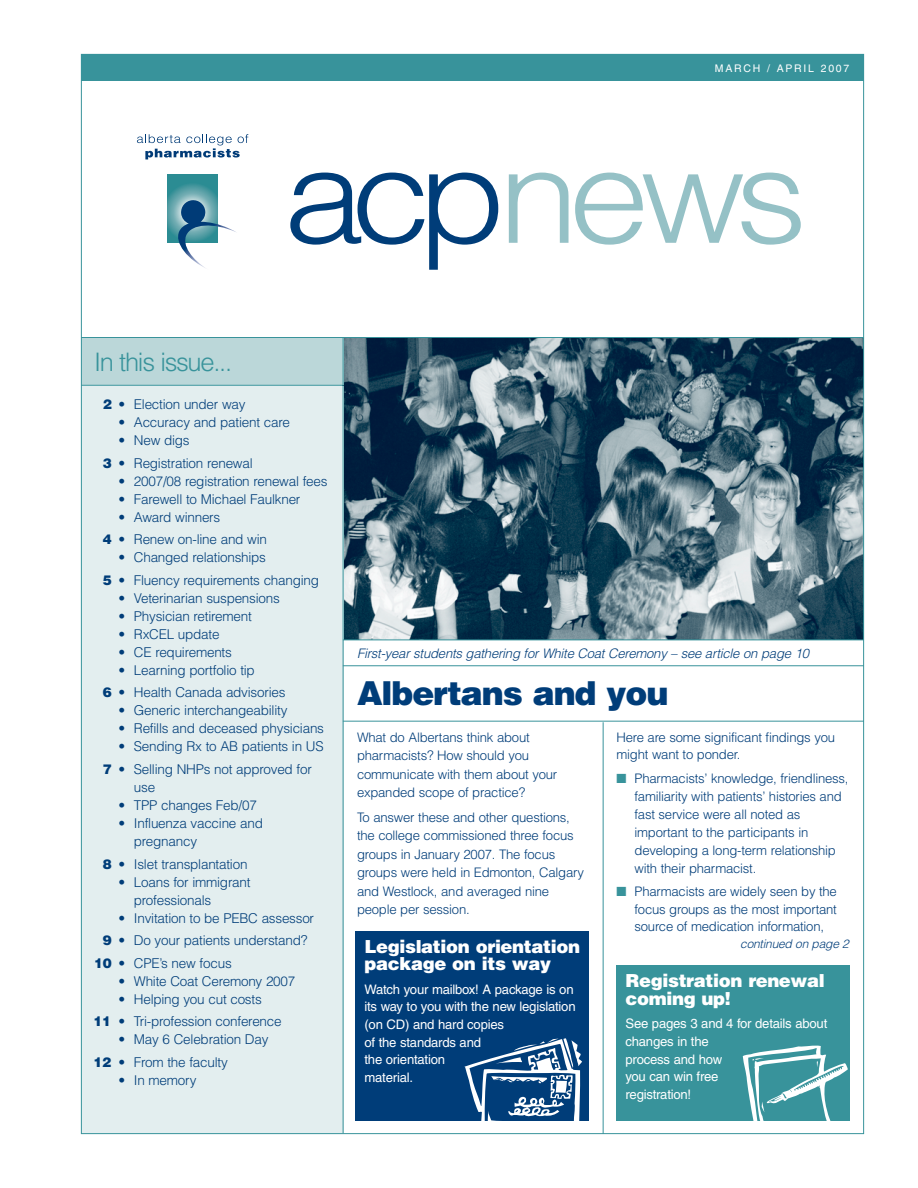
<style>
.page{position:relative;width:918px;height:1188px;background:#fff}
.page>*{position:absolute;margin:0;border:0;box-sizing:border-box;transform-origin:0 0}
.t1{font:300 132px "Helvetica";letter-spacing:-.07em;color:#95c1c6;scale:1.1 1}
.t2{font:111.75px "Df Organics Plain";color:#fff}
.t3{font:95.4px "Df Organics Plain";color:#fff}
.t4{font:900 33px "Helvetica";letter-spacing:-.035em;color:#003d79}
.t5{font:300 25.5px "Helvetica";letter-spacing:-.05em;color:#38939b}
.t6{font:900 18px/17.7px "Helvetica";letter-spacing:-.02em;color:#fff}
.t7{font:300 13.5px/22.5px "Helvetica";letter-spacing:-.015em;color:#003d79}
.t8{font:300 13.2px/18.6px "Helvetica";letter-spacing:-.015em;color:#003d79}
.t9{font:13.2px/17.7px "Helvetica";letter-spacing:-.015em;color:#fff}
.t10{font:italic 300 13.2px "Helvetica";color:#003d79}
.t11{font:italic 300 12px "Helvetica";color:#003d79}
.t12{font:10.5px "Helvetica";letter-spacing:.165em;color:#fff}
.s1{color:#003d79}
.s2{font-weight:900}
.s3{color:#38939b}
</style>
<div class="page">
<img style="left:344px;top:338px;width:518px;height:302px">
<hr style="left:603px;top:722px;width:1px;height:412px;background:#38939b">
<div style="left:81px;top:386px;width:262px;height:747px;background:#e3eeef"></div>
<div style="left:81px;top:338px;width:262px;height:47px;background:#bbd7d9"></div>
<hr style="left:343px;top:338px;width:1px;height:795px;background:#38939b">
<svg style="left:137px;top:134px;width:111px;height:25px"></svg>
<svg style="left:168px;top:174px;width:50px;height:69px;background:#45979e"></svg>
<svg style="left:174px;top:200px;width:62px;height:68px"></svg>
<hr style="left:81px;top:337px;width:783px;height:1px;background:#38939b">
<hr style="left:81px;top:385px;width:262px;height:1px;background:#38939b">
<div style="left:81px;top:54px;width:783px;height:27px;background:#38939b"></div>
<div style="left:616px;top:965px;width:234px;height:155px;background:#38939b"></div>
<div style="left:356px;top:931px;width:234px;height:189px;background:#003d79"></div>
<hr style="left:343px;top:640px;width:521px;height:1px;background:#38939b">
<hr style="left:343px;top:665px;width:521px;height:1px;background:#38939b">
<hr style="left:343px;top:721px;width:521px;height:1px;background:#38939b">
<p class="t12" style="left:715px;top:64px;width:136px">MARCH / APRIL 2007</p>
<h3 class="t5" style="left:94px;top:353px;width:140px">In this issue...</h3>
<h1 class="t1" style="left:284px;top:148px;width:478px"><span class="s1">acp</span>news</h1>
<p class="t7" style="left:103px;top:395px;width:144px"><span class="s2">2</span> • Election under way</p>
<p class="t7" style="left:118px;top:413px;width:173px">• Accuracy and patient care</p>
<p class="t7" style="left:103px;top:431px;width:151px;text-indent:16px">• New digs<br><span class="s2">3</span> • Registration renewal</p>
<p class="t7" style="left:118px;top:471px;width:211px">• 2007/08 registration renewal fees</p>
<p class="t7" style="left:118px;top:489px;width:184px">• Farewell to Michael Faulkner</p>
<p class="t7" style="left:103px;top:507px;width:166px;text-indent:16px">• Award winners<br><span class="s2">4</span> • Renew on-line and win</p>
<p class="t7" style="left:103px;top:548px;width:218px;text-indent:16px">• Changed relationships<br><span class="s2">5</span> • Fluency requirements changing</p>
<p class="t7" style="left:118px;top:588px;width:163px">• Veterinarian suspensions</p>
<p class="t7" style="left:118px;top:606px;width:135px">• Physician retirement</p>
<p class="t7" style="left:118px;top:624px;width:103px">• RxCEL update</p>
<p class="t7" style="left:118px;top:642px;width:115px">• CE requirements</p>
<p class="t7" style="left:103px;top:660px;width:184px;text-indent:16px">• Learning portfolio tip<br><span class="s2">6</span> • Health Canada advisories</p>
<p class="t7" style="left:118px;top:701px;width:170px">• Generic interchangeability</p>
<p class="t7" style="left:118px;top:719px;width:207px">• Refills and deceased physicians</p>
<p class="t7" style="left:103px;top:737px;width:222px;text-indent:16px">• Sending Rx to AB patients in US<br><span class="s2">7</span> • Selling NHPs not approved for</p>
<p class="t7" style="left:134px;top:777px;width:23px">use</p>
<p class="t7" style="left:118px;top:795px;width:140px">• TPP changes Feb/07</p>
<p class="t7" style="left:134px;top:816px;width:131px;line-height:18px;text-indent:-15px">• Influenza vaccine and pregnancy</p>
<p class="t7" style="left:103px;top:854px;width:146px"><span class="s2">8</span> • Islet transplantation</p>
<p class="t7" style="left:134px;top:874px;width:118px;line-height:18px;text-indent:-15px">• Loans for immigrant professionals</p>
<p class="t7" style="left:118px;top:908px;width:197px">• Invitation to be PEBC assessor</p>
<p class="t7" style="left:103px;top:930px;width:206px"><span class="s2">9</span> • Do your patients understand?</p>
<p class="t7" style="left:94px;top:953px;width:139px"><span class="s2">10</span> • CPE’s new focus</p>
<p class="t7" style="left:118px;top:971px;width:178px">• White Coat Ceremony 2007</p>
<p class="t7" style="left:93px;top:989px;width:190px;text-align:center">• Helping you cut costs<br><span class="s2">11</span> • Tri-profession conference</p>
<p class="t7" style="left:93px;top:1029px;width:177px;text-indent:25px">• May 6 Celebration Day<br><span class="s2">12</span> • From the faculty</p>
<p class="t7" style="left:118px;top:1070px;width:80px">• In memory</p>
<p class="t10" style="left:357px;top:649px;width:456px">First-year students gathering for White Coat Ceremony – see article on page 10</p>
<h3 class="t4" style="left:357px;top:681px;width:313px">Albertans and you</h3>
<p class="t8" style="left:616px;top:729px;width:220px;line-height:17.9px">Here are some significant findings you might want to ponder.</p>
<p class="t8" style="left:635px;top:771px;width:216px;line-height:17.9px;text-indent:-18px"><span class="s3">■</span> Pharmacists’ knowledge, friendliness, familiarity with patients’ histories and fast service were all noted as important to the participants in developing a long-term relationship with their pharmacist.</p>
<p class="t8" style="left:635px;top:884px;width:204px;line-height:17.4px;text-align:justify;text-indent:-18px"><span class="s3">■</span> Pharmacists are widely seen by the focus groups as the most important source of medication information,</p>
<p class="t11" style="left:740px;top:939px;width:113px">continued on page 2</p>
<p class="t8" style="left:357px;top:729px;width:202px">What do Albertans think about pharmacists? How should you communicate with them about your expanded scope of practice?</p>
<p class="t8" style="left:357px;top:809px;width:229px">To answer these and other questions, the college commissioned three focus groups in January 2007. The focus groups were held in Edmonton, Calgary and Westlock, and averaged nine people per session.</p>
<h3 class="t6" style="left:364px;top:939px;width:217px">Legislation orientation package on its way</h3>
<p class="t9" style="left:364px;top:982px;width:213px">Watch your mailbox! A package is on its way to you with the new legislation (on CD) and hard copies<br>of the standards and<br>the orientation<br>material.</p>
<h3 class="t6" style="left:626px;top:973px;width:201px">Registration renewal coming up!</h3>
<p class="t9" style="left:626px;top:1016px;width:203px">See pages 3 and 4 for details about changes in the<br>process and how<br>you can win free<br>registration!</p>
<h3 class="t3" style="left:459px;top:1035px;width:131px">N</h3>
<h2 class="t2" style="left:738px;top:1042px;width:117px">C</h2>
</div>
